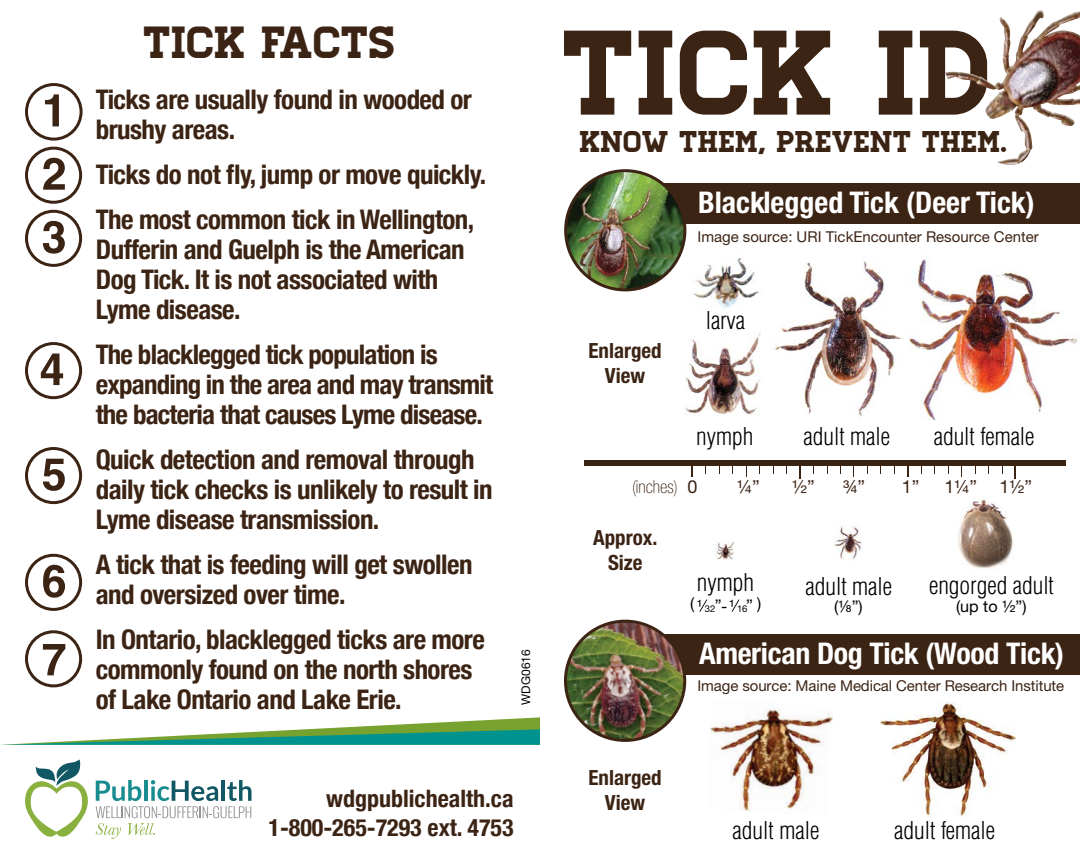
<style>
.page{position:relative;width:1080px;height:864px;background:#fff}
.page>*{position:absolute;margin:0;border:0;box-sizing:border-box;transform-origin:0 0}
.t1{font:120px "Homestead";color:#3c2415}
.Heading{font:45px "Homestead";color:#3c2415}
.t2{font:700 condensed 30px "Helvetica Neue";letter-spacing:-.01em;color:#fff}
.t3{font:30px "Homestead";color:#3c2415}
.Brown_Helv_Cond_copy{font:700 condensed 27px/30px "Helvetica Neue";letter-spacing:-.02em;color:#3c2415}
.t4{font:300 condensed 24px "Helvetica";color:#000}
.t5{font:700 condensed 24px "Helvetica Neue";color:#3c2415}
.t6{font:700 condensed 21px/25.2px "Helvetica Neue";color:#3c2415;text-align:center}
.t7{font:18px "Helvetica Neue";color:#3c2415}
.t8{font:100 condensed 18px "Helvetica Neue";color:#3c2415}
.t9{font:16.2px "Helvetica Neue";color:#000}
.t10{font:15px "Helvetica Neue";letter-spacing:-.005em;color:#3c2415}
.t11{font:12px "Helvetica Neue";color:#000}
.t12{font:9.3px "Helvetica Neue";color:#000}
.s1{font-size:16.2px}
</style>
<div class="page">
<img style="left:945px;top:11px;width:135px;height:154px">
<div style="left:657px;top:183px;width:423px;height:41px;background:#3c2415"></div>
<div style="left:657px;top:634px;width:423px;height:41px;background:#3c2415"></div>
<img style="left:564px;top:620px;width:122px;height:122px">
<img style="left:564px;top:169px;width:122px;height:122px">
<img style="left:710px;top:709px;width:123px;height:102px">
<img style="left:881px;top:702px;width:134px;height:114px">
<svg style="left:1015px;top:466px;width:1px;height:12px"></svg>
<svg style="left:907px;top:466px;width:2px;height:11px"></svg>
<svg style="left:799px;top:466px;width:2px;height:12px"></svg>
<svg style="left:697px;top:600px;width:10px;height:12px"></svg>
<svg style="left:730px;top:600px;width:10px;height:12px"></svg>
<div style="left:584px;top:461px;width:482px;height:5px;background:#3c2415"></div>
<img style="left:958px;top:499px;width:56px;height:70px">
<img style="left:909px;top:259px;width:169px;height:162px">
<img style="left:692px;top:258px;width:67px;height:50px">
<img style="left:775px;top:261px;width:126px;height:156px">
<img style="left:834px;top:526px;width:29px;height:34px">
<img style="left:685px;top:333px;width:76px;height:82px">
<img style="left:716px;top:541px;width:18px;height:18px">
<svg style="left:1px;top:717px;width:539px;height:28px"></svg>
<div style="left:25px;top:83px;width:58px;height:58px;border:3px solid #3c2415;border-radius:50%"></div>
<svg style="left:45px;top:94px;width:14px;height:32px"></svg>
<div style="left:25px;top:147px;width:57px;height:57px;border:3px solid #3c2415;border-radius:50%"></div>
<svg style="left:43px;top:158px;width:22px;height:32px"></svg>
<div style="left:25px;top:210px;width:57px;height:57px;border:3px solid #3c2415;border-radius:50%"></div>
<svg style="left:43px;top:221px;width:22px;height:33px"></svg>
<div style="left:25px;top:342px;width:57px;height:57px;border:3px solid #3c2415;border-radius:50%"></div>
<svg style="left:41px;top:354px;width:22px;height:31px"></svg>
<div style="left:25px;top:447px;width:57px;height:57px;border:3px solid #3c2415;border-radius:50%"></div>
<svg style="left:43px;top:459px;width:22px;height:32px"></svg>
<div style="left:25px;top:554px;width:57px;height:57px;border:3px solid #3c2415;border-radius:50%"></div>
<svg style="left:43px;top:565px;width:22px;height:33px"></svg>
<div style="left:25px;top:630px;width:57px;height:57px;border:3px solid #3c2415;border-radius:50%"></div>
<svg style="left:43px;top:644px;width:22px;height:31px"></svg>
<svg style="left:25px;top:759px;width:227px;height:80px"></svg>
<p class="Heading" style="left:144px;top:16px;width:254px">TICK FACTS</p>
<p class="Brown_Helv_Cond_copy" style="left:96px;top:83px;width:378px">Ticks are usually found in wooded or brushy areas.</p>
<p class="Brown_Helv_Cond_copy" style="left:96px;top:158px;width:392px">Ticks do not fly, jump or move quickly.</p>
<p class="Brown_Helv_Cond_copy" style="left:96px;top:203px;width:380px">The most common tick in Wellington,<br>Dufferin and Guelph is the American<br>Dog Tick. It is not associated with<br>Lyme disease.</p>
<p class="Brown_Helv_Cond_copy" style="left:96px;top:338px;width:399px">The blacklegged tick population is expanding in the area and may transmit the bacteria that causes Lyme disease.</p>
<p class="Brown_Helv_Cond_copy" style="left:96px;top:443px;width:398px">Quick detection and removal through daily tick checks is unlikely to result in<br>Lyme disease transmission.</p>
<p class="Brown_Helv_Cond_copy" style="left:96px;top:548px;width:378px">A tick that is feeding will get swollen and oversized over time.</p>
<p class="Brown_Helv_Cond_copy" style="left:96px;top:623px;width:391px">In Ontario, blacklegged ticks are more commonly found on the north shores of Lake Ontario and Lake Erie.</p>
<p class="t11" style="left:519px;top:705px;width:57px;rotate:-90deg">WDG0616</p>
<p class="t5" style="left:326px;top:778px;width:189px">wdgpublichealth.ca</p>
<p class="t5" style="left:268px;top:807px;width:247px">1-800-265-7293 ext. 4753</p>
<p class="t1" style="left:564px;top:3px;width:431px">TICK ID</p>
<p class="t3" style="left:580px;top:124px;width:429px">KNOW THEM, PREVENT THEM.</p>
<p class="t2" style="left:698px;top:177px;width:338px">Blacklegged Tick (Deer Tick)</p>
<p class="t10" style="left:697px;top:227px;width:343px">Image source: URI TickEncounter Resource Center</p>
<p class="t6" style="left:588px;top:337px;width:75px">Enlarged<br>View</p>
<p class="t4" style="left:706px;top:306px;width:41px">larva</p>
<p class="t4" style="left:696px;top:421px;width:59px">nymph</p>
<p class="t4" style="left:803px;top:421px;width:88px">adult male</p>
<p class="t4" style="left:934px;top:421px;width:102px">adult female</p>
<p class="t8" style="left:632px;top:476px;width:47px">(inches)</p>
<p class="t7" style="left:687px;top:473px;width:11px">0</p>
<p class="t7" style="left:737px;top:473px;width:24px">¼”</p>
<p class="t7" style="left:792px;top:473px;width:24px">½”</p>
<p class="t7" style="left:843px;top:473px;width:24px">¾”</p>
<p class="t7" style="left:902px;top:473px;width:19px">1”</p>
<p class="t7" style="left:945px;top:473px;width:89px">1¼” 1½”</p>
<p class="t6" style="left:593px;top:523px;width:66px">Approx.<br>Size</p>
<p class="t4" style="left:697px;top:567px;width:59px">nymph</p>
<p class="t9" style="left:690px;top:592px;width:6px">(</p>
<p class="t9" style="left:746px;top:593px;width:16px">”)</p>
<p class="t12" style="left:705px;top:602px;width:44px">32<span class="s1">”-</span> 16</p>
<p class="t4" style="left:806px;top:571px;width:88px">adult male</p>
<p class="t9" style="left:834px;top:594px;width:30px">(⅛”)</p>
<p class="t4" style="left:929px;top:571px;width:126px">engorged adult</p>
<p class="t9" style="left:956px;top:595px;width:72px">(up to ½”)</p>
<p class="t2" style="left:699px;top:628px;width:367px">American Dog Tick (Wood Tick)</p>
<p class="t10" style="left:697px;top:676px;width:368px">Image source: Maine Medical Center Research Institute</p>
<p class="t6" style="left:588px;top:764px;width:75px">Enlarged<br>View</p>
<p class="t4" style="left:733px;top:815px;width:88px">adult male</p>
<p class="t4" style="left:894px;top:815px;width:102px">adult female</p>
</div>
